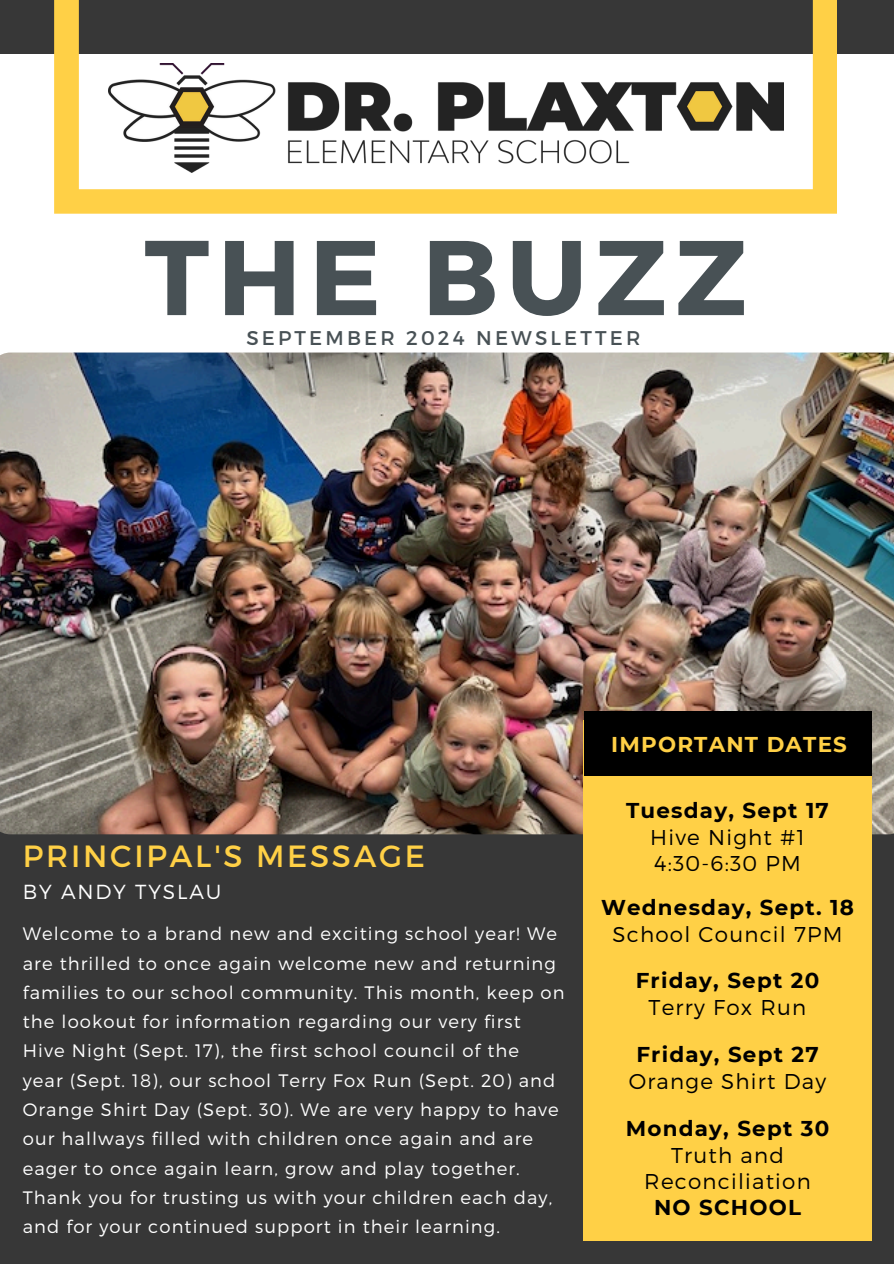
<style>
.page{position:relative;width:894px;height:1264px;background:#fff}
.page>*{position:absolute;margin:0;border:0;box-sizing:border-box;transform-origin:0 0}
.t1{font:700 105.9px "Montserrat";letter-spacing:.08em;color:#485155}
.t2{font:30.6px "Montserrat";letter-spacing:.09em;color:#ffd046}
.t3{font:300 21.45px/26.2px "Montserrat";letter-spacing:.055em;color:#000;text-align:center}
.t4{font:700 21.45px/27px "Montserrat";letter-spacing:.055em;color:#000;text-align:center}
.t5{font:700 21.45px "Montserrat";letter-spacing:.055em;color:#ffd046}
.t6{font:300 20.25px "Montserrat";letter-spacing:.09em;color:#fff}
.t7{font:19.8px "Montserrat";letter-spacing:.16em;color:#485155}
.t8{font:300 18px/29.2px "Montserrat";letter-spacing:.06em;color:#fff}
.s1{font-weight:700}
.s2{font-weight:300}
</style>
<div class="page">
<div style="left:0;top:0;width:893px;height:53px;background:#373737"></div>
<svg style="left:54px;top:0;width:782px;height:214px"></svg>
<img style="left:108px;top:64px;width:675px;height:109px">
<div style="left:0;top:817px;width:893px;height:446px;background:#373737"></div>
<img style="left:0;top:352px;width:893px;height:482px">
<div style="left:583px;top:720px;width:287px;height:520px;background:#ffd046"></div>
<div style="left:584px;top:711px;width:286px;height:64px;background:#000"></div>
<p class="t1" style="left:144px;top:208px;width:604px">THE BUZZ</p>
<p class="t7" style="left:246px;top:325px;width:395px">SEPTEMBER 2024 NEWSLETTER</p>
<h4 class="t2" style="left:23px;top:836px;width:403px">PRINCIPAL'S MESSAGE</h4>
<p class="t6" style="left:23px;top:878px;width:200px">BY ANDY TYSLAU</p>
<h1 class="t8" style="left:23px;top:918px;width:543px">Welcome to a brand new and exciting school year! We are thrilled to once again welcome new and returning families to our school community. This month, keep on the lookout for information regarding our very first Hive Night (Sept. 17), the first school council of the<br>year (Sept. 18), our school Terry Fox Run (Sept. 20) and Orange Shirt Day (Sept. 30). We are very happy to have our hallways filled with children once again and are eager to once again learn, grow and play together.<br>Thank you for trusting us with your children each day, and for your continued support in their learning.</h1>
<h5 class="t5" style="left:611px;top:730px;width:237px">IMPORTANT DATES</h5>
<h5 class="t3" style="left:626px;top:796px;width:204px"><span class="s1">Tuesday, Sept 17<br></span>Hive Night #1<br>4:30-6:30 PM</h5>
<h5 class="t4" style="left:600px;top:893px;width:254px">Wednesday, Sept. 18<br><span class="s2">School Council 7PM</span></h5>
<h5 class="t4" style="left:635px;top:967px;width:185px">Friday, Sept 20<br><span class="s2">Terry Fox Run</span></h5>
<h5 class="t3" style="left:628px;top:1040px;width:199px;line-height:27px"><span class="s1">Friday, Sept 27<br></span>Orange Shirt Day</h5>
<h3 class="t3" style="left:625px;top:1114px;width:205px"><span class="s1">Monday, Sept 30<br></span>Truth and<br>Reconciliation<br><span class="s1">NO SCHOOL</span></h3>
</div>
